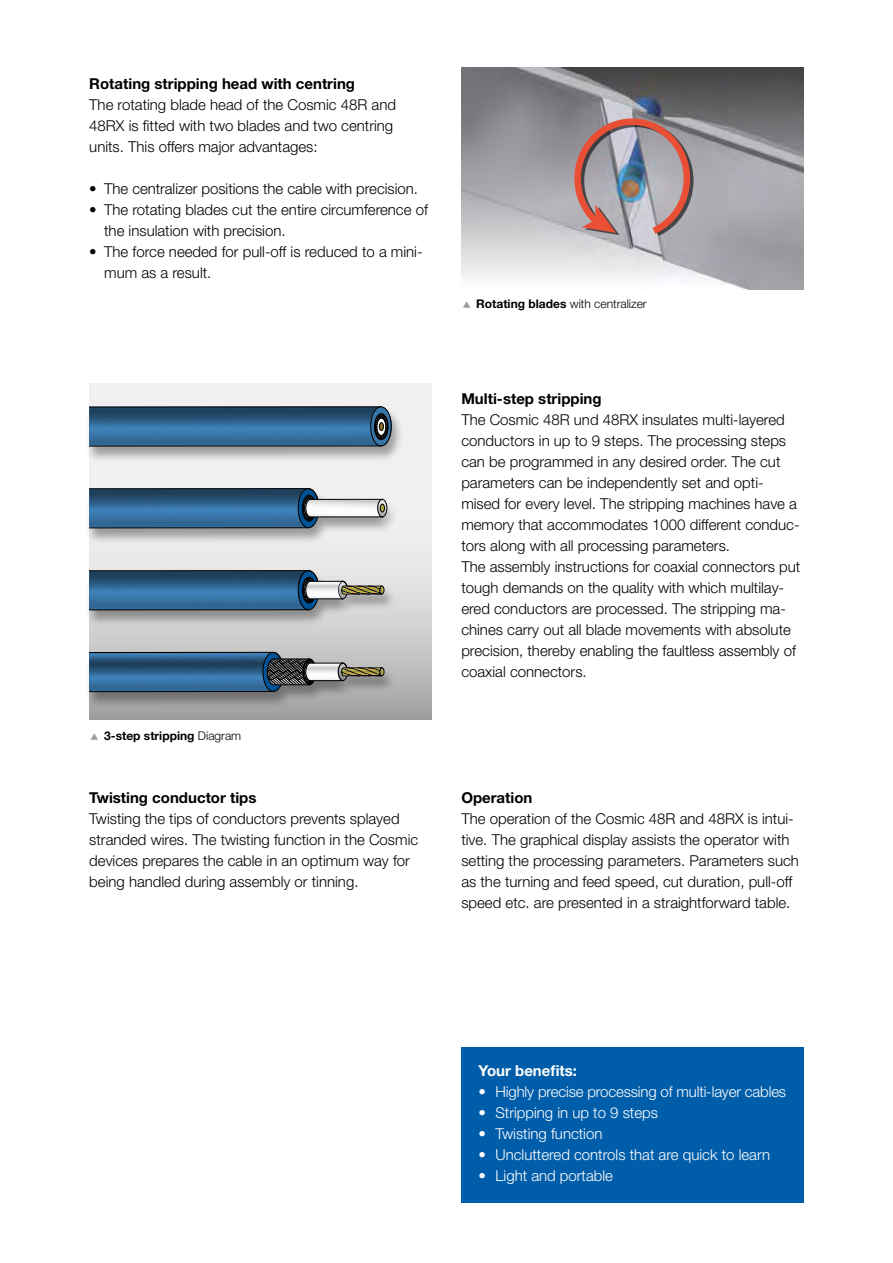
<style>
.page{position:relative;width:893px;height:1263px;background:#fff}
.page>*{position:absolute;margin:0;border:0;box-sizing:border-box;transform-origin:0 0}
.t1{font:300 15px/21px "Helvetica Neue LT Std";color:#000}
.t2{font:300 15px "Helvetica Neue LT Std";color:#fff}
.t3{font:700 15px "Helvetica Neue LT Std";color:#000}
.t4{font:700 15px "Helvetica Neue LT Std";color:#fff}
.t5{font:300 12px "Helvetica Neue LT Std";color:#000}
.t6{font:700 12px "Helvetica Neue LT Std";color:#000}
.s1{font-weight:300}
.s2{font-weight:700}
</style>
<div class="page">
<svg style="left:89px;top:383px;width:343px;height:336px"></svg>
<div style="left:85px;top:406px;width:319px;height:302px;background:#000;opacity:.35"></div>
<svg style="left:89px;top:406px;width:303px;height:41px;background:#315f85"></svg>
<svg style="left:379px;top:422px;width:5px;height:9px"></svg>
<svg style="left:89px;top:651px;width:295px;height:41px;background:#527088"></svg>
<div style="left:377px;top:499px;width:10px;height:18px;border:1px solid #000;border-radius:50%"></div>
<svg style="left:89px;top:488px;width:295px;height:40px;background:#547896"></svg>
<svg style="left:89px;top:570px;width:295px;height:40px;background:#4f7390"></svg>
<img style="left:461px;top:68px;width:343px;height:221px">
<img style="left:571px;top:115px;width:122px;height:124px">
<div style="left:461px;top:1047px;width:343px;height:155px;background:#005da9"></div>
<p class="t3" style="left:89px;top:74px;width:267px">Rotating stripping head with centring</p>
<p class="t1" style="left:89px;top:94px;width:308px">The rotating blade head of the Cosmic 48R and<br>48RX is fitted with two blades and two centring units. This offers major advantages:</p>
<p class="t1" style="left:89px;top:178px;width:330px">• The centralizer positions the cable with precision.</p>
<p class="t1" style="left:104px;top:199px;width:325px;text-indent:-15px">• The rotating blades cut the entire circumference of the insulation with precision.</p>
<p class="t1" style="left:104px;top:241px;width:320px;text-indent:-15px">• The force needed for pull-off is reduced to a mini&shy;mum as a result.</p>
<p class="t6" style="left:104px;top:728px;width:139px">3-step stripping <span class="s1">Diagram</span></p>
<p class="t3" style="left:89px;top:788px;width:169px">Twisting conductor tips</p>
<p class="t1" style="left:89px;top:808px;width:330px">Twisting the tips of conductors prevents splayed stranded wires. The twisting function in the Cosmic devices prepares the cable in an optimum way for being handled during assembly or tinning.</p>
<p class="t5" style="left:476px;top:297px;width:172px"><span class="s2">Rotating blades</span> with centralizer</p>
<p class="t3" style="left:461px;top:389px;width:142px">Multi-step stripping</p>
<p class="t1" style="left:461px;top:409px;width:340px">The Cosmic 48R und 48RX insulates multi-layered conductors in up to 9 steps. The processing steps can be programmed in any desired order. The cut parameters can be independently set and opti&shy;mised for every level. The stripping machines have a memory that accommodates 1000 different conduc&shy;tors along with all processing parameters.<br>The assembly instructions for coaxial connectors put tough demands on the quality with which multilay&shy;ered conductors are processed. The stripping ma&shy;chines carry out all blade movements with absolute precision, thereby enabling the faultless assembly of coaxial connectors.</p>
<p class="t3" style="left:461px;top:788px;width:73px">Operation</p>
<p class="t1" style="left:461px;top:808px;width:339px">The operation of the Cosmic 48R and 48RX is intui&shy;tive. The graphical display assists the operator with setting the processing parameters. Parameters such as the turning and feed speed, cut duration, pull-off speed etc. are presented in a straightforward table.</p>
<p class="t4" style="left:478px;top:1061px;width:100px">Your benefits:</p>
<p class="t2" style="left:478px;top:1083px;width:309px">• Highly precise processing of multi-layer cables</p>
<p class="t2" style="left:478px;top:1104px;width:181px">• Stripping in up to 9 steps</p>
<p class="t2" style="left:478px;top:1125px;width:125px">• Twisting function</p>
<p class="t2" style="left:478px;top:1146px;width:293px">• Uncluttered controls that are quick to learn</p>
<p class="t2" style="left:478px;top:1167px;width:136px">• Light and portable</p>
</div>
